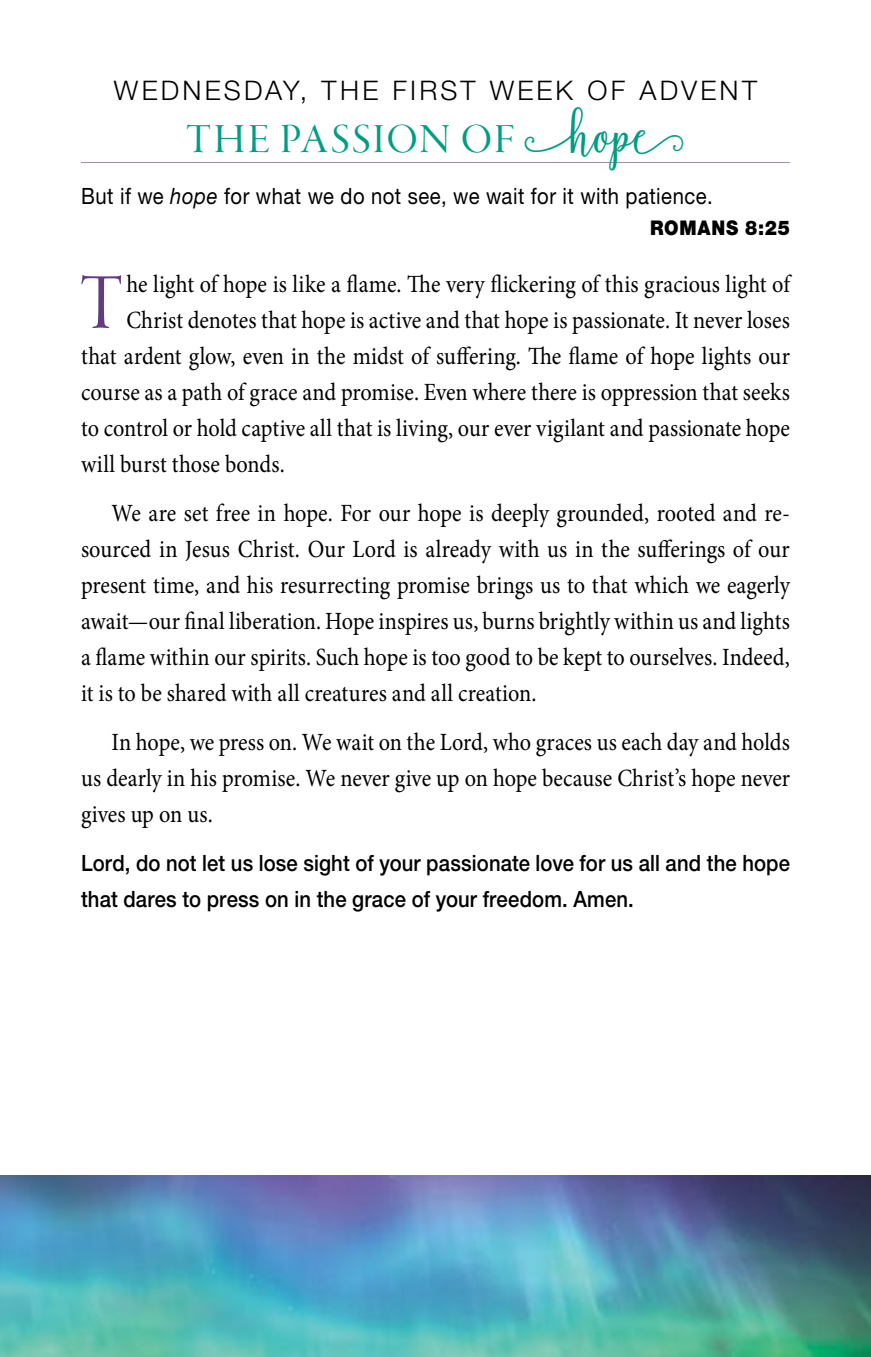
<style>
.page{position:relative;width:871px;height:1357px;background:#fff}
.page>*{position:absolute;margin:0;border:0;box-sizing:border-box;transform-origin:0 0}
.t1{font:81.67px "Garamond Premr Pro Disp";color:#623c7e;scale:.9 1}
.t2{font:42.75px "Garamond Premr Pro Disp";letter-spacing:.04em;color:#009d83}
.t3{font:300 27px "Helvetica Neue LT Std";letter-spacing:.12em;color:#000}
.t4{font:24.75px/36px "Minion Pro";color:#000;text-align:justify;scale:.9 1}
.t5{font:500 22.5px/36px "Helvetica Neue LT Std";letter-spacing:.005em;color:#000;scale:.9 1}
.t6{font:22.5px "Helvetica Neue LT Std";letter-spacing:.025em;color:#000;scale:.9 1}
.t7{font:900 20.25px "Helvetica Neue LT Std";letter-spacing:.045em;color:#000;scale:.9 1}
.s1{font-family:"Ardista Script";font-size:49.5px}
.s2{font-style:italic}
</style>
<div class="page">
<img style="left:0;top:1176px;width:871px;height:181px">
<hr style="left:81px;top:162px;width:709px;height:1px;background:#a28baf">
<p class="t3" style="left:114px;top:74px;width:644px">WEDNESDAY, THE FIRST WEEK OF ADVENT</p>
<h2 class="t2" style="left:187px;top:116px;width:500px">THE PASSION OF <span class="s1">hope</span></h2>
<p class="t6" style="left:81px;top:182px;width:703px">But if we <span class="s2">hope</span> for what we do not see, we wait for it with patience.</p>
<p class="t7" style="left:650px;top:216px;width:157px">ROMANS 8:25</p>
<h1 class="t1" style="left:81px;top:258px;width:48px">T</h1>
<p class="t4" style="left:126px;top:266px;width:739px">he light of hope is like a flame. The very flickering of this gracious light of</p>
<p class="t4" style="left:126px;top:302px;width:739px">Christ denotes that hope is active and that hope is passionate. It never loses</p>
<p class="t4" style="left:81px;top:338px;width:789px">that ardent glow, even in the midst of suffering. The flame of hope lights our</p>
<p class="t4" style="left:81px;top:374px;width:789px">course as a path of grace and promise. Even where there is oppression that seeks</p>
<p class="t4" style="left:81px;top:410px;width:789px">to control or hold captive all that is living, our ever vigilant and passionate hope</p>
<p class="t4" style="left:81px;top:446px;width:228px">will burst those bonds.</p>
<p class="t4" style="left:81px;top:495px;width:789px;text-indent:30px">We are set free in hope. For our hope is deeply grounded, rooted and re&shy;sourced in Jesus Christ. Our Lord is already with us in the sufferings of our present time, and his resurrecting promise brings us to that which we eagerly await—our final liberation. Hope inspires us, burns brightly within us and lights a flame within our spirits. Such hope is too good to be kept to ourselves. Indeed, it is to be shared with all creatures and all creation.</p>
<p class="t4" style="left:81px;top:724px;width:789px;text-indent:30px">In hope, we press on. We wait on the Lord, who graces us each day and holds us dearly in his promise. We never give up on hope because Christ’s hope never gives up on us.</p>
<p class="t5" style="left:81px;top:844px;width:789px">Lord, do not let us lose sight of your passionate love for us all and the hope that dares to press on in the grace of your freedom. Amen.</p>
</div>
